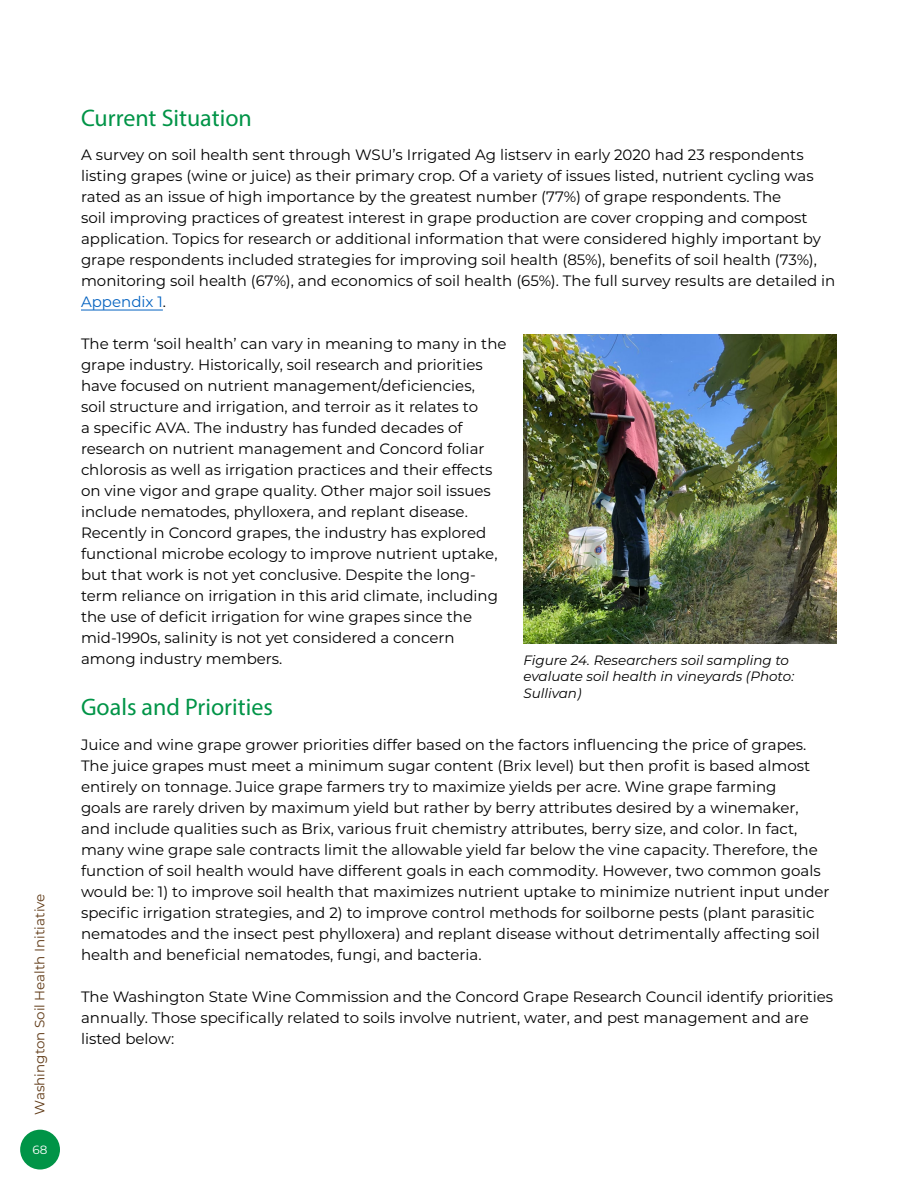
<style>
.page{position:relative;width:918px;height:1188px;background:#fff}
.page>*{position:absolute;margin:0;border:0;box-sizing:border-box;transform-origin:0 0}
.t1{font:24px "Myriad Pro";color:#009447}
.t2{font:15px/21px "Montserrat";color:#000}
.t3{font:italic 13.5px/16.2px "Montserrat";color:#000}
.t4{font:13.5px "Montserrat";color:#603a16}
.t5{font:12px "Montserrat";color:#fff}
.s1{color:#0563c1}
</style>
<div class="page">
<hr style="left:81px;top:310px;width:82px;height:1px;background:#0563c1">
<img style="left:523px;top:334px;width:314px;height:309px">
<div style="left:20px;top:1130px;width:40px;height:40px;background:#009447;border-radius:50%"></div>
<p class="t4" style="left:31px;top:1114px;width:222px;rotate:-90deg">Washington Soil Health Initiative</p>
<p class="t5" style="left:33px;top:1141px;width:16px">68</p>
<h1 class="t1" style="left:81px;top:103px;width:172px">Current Situation</h1>
<p class="t2" style="left:81px;top:144px;width:756px">A survey on soil health sent through WSU’s Irrigated Ag listserv in early 2020 had 23 respondents listing grapes (wine or juice) as their primary crop. Of a variety of issues listed, nutrient cycling was rated as an issue of high importance by the greatest number (77%) of grape respondents. The<br>soil improving practices of greatest interest in grape production are cover cropping and compost application. Topics for research or additional information that were considered highly important by grape respondents included strategies for improving soil health (85%), benefits of soil health (73%), monitoring soil health (67%), and economics of soil health (65%). The full survey results are detailed in <span class="s1">Appendix 1</span>.</p>
<p class="t2" style="left:81px;top:333px;width:427px">The term ‘soil health’ can vary in meaning to many in the grape industry. Historically, soil research and priorities have focused on nutrient management/deficiencies,<br>soil structure and irrigation, and terroir as it relates to<br>a specific AVA. The industry has funded decades of research on nutrient management and Concord foliar chlorosis as well as irrigation practices and their effects on vine vigor and grape quality. Other major soil issues include nematodes, phylloxera, and replant disease.<br>Recently in Concord grapes, the industry has explored functional microbe ecology to improve nutrient uptake, but that work is not yet conclusive. Despite the long&shy;term reliance on irrigation in this arid climate, including the use of deficit irrigation for wine grapes since the mid-1990s, salinity is not yet considered a concern among industry members.</p>
<h1 class="t1" style="left:81px;top:692px;width:193px">Goals and Priorities</h1>
<p class="t2" style="left:81px;top:733px;width:750px">Juice and wine grape grower priorities differ based on the factors influencing the price of grapes.<br>The juice grapes must meet a minimum sugar content (Brix level) but then profit is based almost entirely on tonnage. Juice grape farmers try to maximize yields per acre. Wine grape farming<br>goals are rarely driven by maximum yield but rather by berry attributes desired by a winemaker, and include qualities such as Brix, various fruit chemistry attributes, berry size, and color. In fact, many wine grape sale contracts limit the allowable yield far below the vine capacity. Therefore, the function of soil health would have different goals in each commodity. However, two common goals would be: 1) to improve soil health that maximizes nutrient uptake to minimize nutrient input under specific irrigation strategies, and 2) to improve control methods for soilborne pests (plant parasitic nematodes and the insect pest phylloxera) and replant disease without detrimentally affecting soil health and beneficial nematodes, fungi, and bacteria.</p>
<p class="t2" style="left:81px;top:985px;width:754px">The Washington State Wine Commission and the Concord Grape Research Council identify priorities annually. Those specifically related to soils involve nutrient, water, and pest management and are listed below:</p>
<p class="t3" style="left:523px;top:652px;width:272px">Figure 24. Researchers soil sampling to evaluate soil health in vineyards (Photo:<br>Sullivan)</p>
</div>
